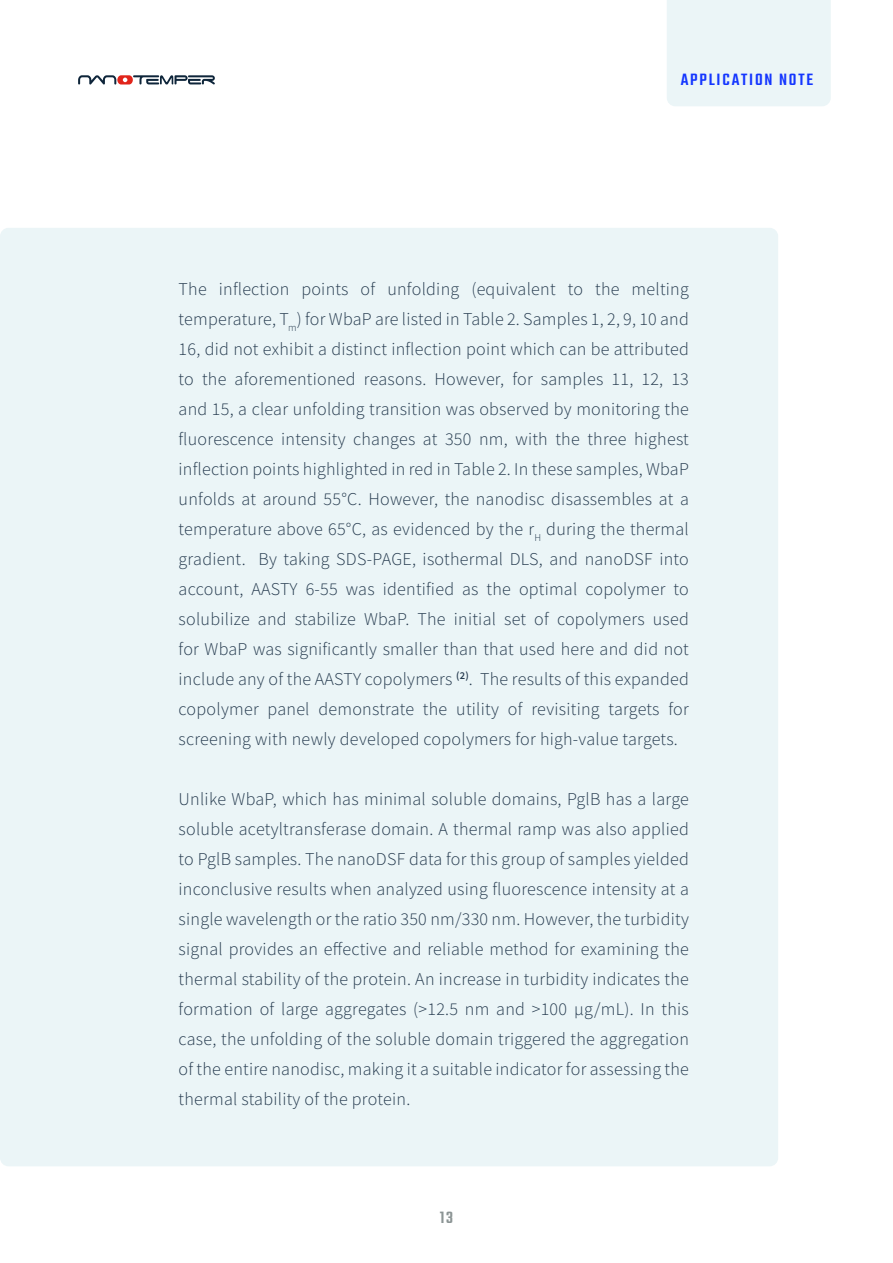
<style>
.page{position:relative;width:893px;height:1263px;background:#fff}
.page>*{position:absolute;margin:0;border:0;box-sizing:border-box;transform-origin:0 0}
.P1{font:300 18px/30px "Source Sans Pro";letter-spacing:.015em;color:#263b4f;text-align:justify}
.t1{font:500 18px "Teko";letter-spacing:.1em;color:#1436ff}
.t2{font:500 18px "Teko";color:#8b9494}
</style>
<div class="page">
<div style="left:667px;top:0;width:164px;height:106px;background:#ebf5f7"></div>
<svg style="left:78px;top:75px;width:137px;height:10px"></svg>
<div style="left:0;top:228px;width:778px;height:938px;background:#ebf5f7;border-radius:9px"></div>
<p class="t1" style="left:681px;top:69px;width:134px">APPLICATION NOTE</p>
<p class="P1" style="left:179px;top:274px;width:512px">The inflection points of unfolding (equivalent to the melting temperature, T<sub>m</sub>) for WbaP are listed in Table 2. Samples 1, 2, 9, 10 and 16, did not exhibit a distinct inflection point which can be attributed to the aforementioned reasons. However, for samples 11, 12, 13 and 15, a clear unfolding transition was observed by monitoring the fluorescence intensity changes at 350 nm, with the three highest inflection points highlighted in red in Table 2. In these samples, WbaP unfolds at around 55°C. However, the nanodisc disassembles at a temperature above 65°C, as evidenced by the r<sub>H</sub> during the thermal gradient. By taking SDS-PAGE, isothermal DLS, and nanoDSF into account, AASTY 6-55 was identified as the optimal copolymer to solubilize and stabilize WbaP. The initial set of copolymers used for WbaP was significantly smaller than that used here and did not include any of the AASTY copolymers <sup>(2)</sup>. The results of this expanded copolymer panel demonstrate the utility of revisiting targets for screening with newly developed copolymers for high-value targets.</p>
<p class="P1" style="left:179px;top:784px;width:512px">Unlike WbaP, which has minimal soluble domains, PglB has a large soluble acetyltransferase domain. A thermal ramp was also applied to PglB samples. The nanoDSF data for this group of samples yielded inconclusive results when analyzed using fluorescence intensity at a single wavelength or the ratio 350 nm/330 nm. However, the turbidity signal provides an effective and reliable method for examining the thermal stability of the protein. An increase in turbidity indicates the formation of large aggregates (&gt;12.5 nm and &gt;100 µg/mL). In this case, the unfolding of the soluble domain triggered the aggregation of the entire nanodisc, making it a suitable indicator for assessing the thermal stability of the protein.</p>
<p class="t2" style="left:440px;top:1207px;width:15px">13</p>
</div>
